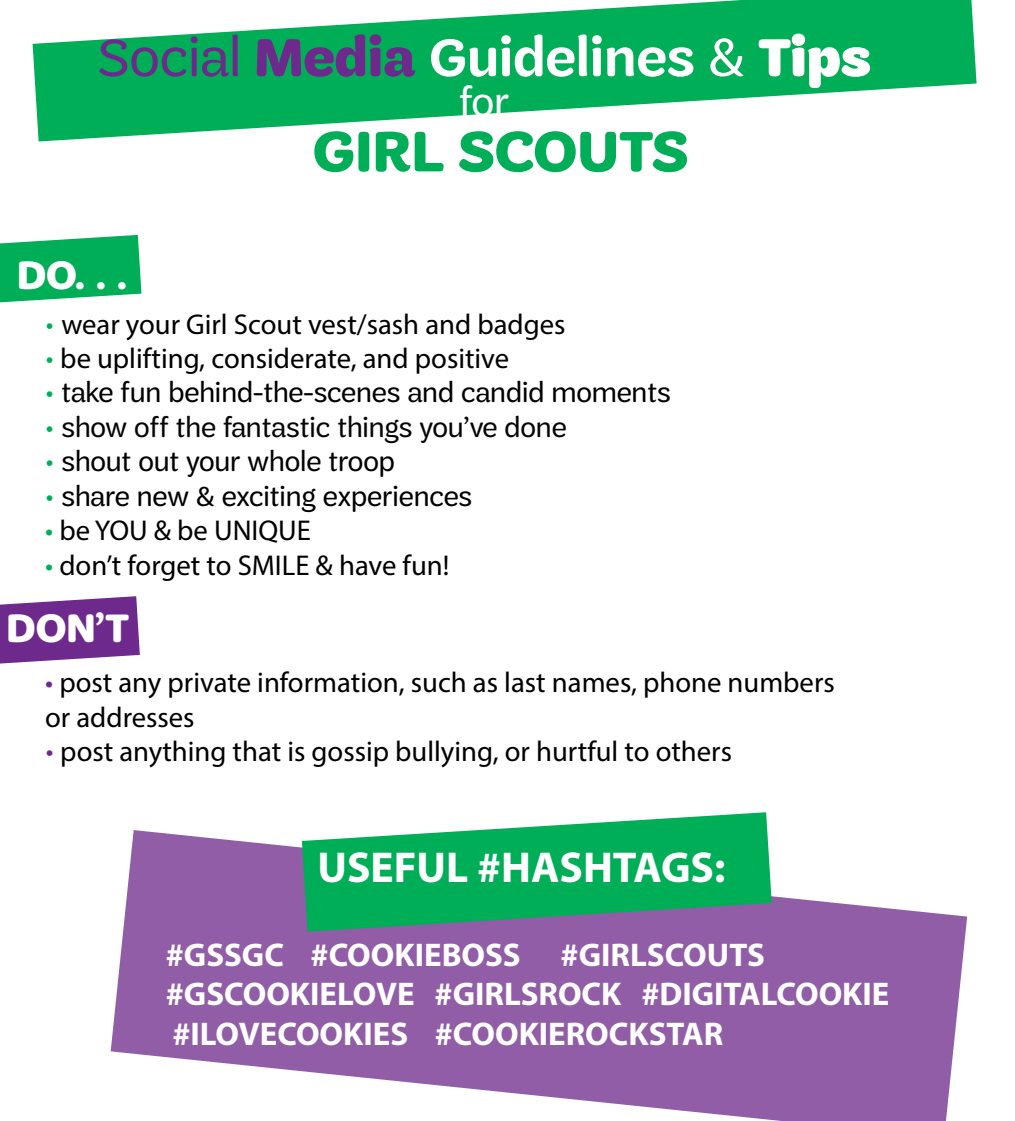
<style>
.page{position:relative;width:1015px;height:1121px;background:#fff}
.page>*{position:absolute;margin:0;border:0;box-sizing:border-box;transform-origin:0 0}
.t1{font:700 60.2px "Trefoil Sans";color:#00ae58}
.t2{font:600 56px "Trefoil Sans";color:#fff}
.t3{font:700 43.4px "Myriad Pro";color:#fff}
.t4{font:700 42px "Trefoil Sans";color:#fff}
.t5{font:42px "Trefoil Sans";color:#fff}
.t6{font:700 32.9px/39.5px "Myriad Pro";color:#fff}
.t7{font:28.7px/34.4px "Myriad Pro";color:#000}
.t8{font:28.7px "Trefoil Sans";color:#000}
.t9{font:28.7px "Trefoil Sans";color:#050505}
.s1{font-weight:400;color:#6e298c}
.s2{font-weight:700;color:#6e298c}
.s3{font-weight:400}
.s4{font-weight:900}
.s5{font-family:"Trefoil Sans";color:#00ae58}
.s6{color:#00ae58}
.s7{color:#6e298c}
.s8{font-family:"Trefoil Sans";color:#6e298c}
</style>
<div class="page">
<svg style="left:33px;top:0;width:943px;height:141px;fill:#00ae58"></svg>
<svg style="left:0;top:235px;width:141px;height:67px;background:#20b86d"></svg>
<svg style="left:0;top:596px;width:140px;height:68px;background:#82479c"></svg>
<svg style="left:111px;top:830px;width:855px;height:291px;fill:#915da7"></svg>
<svg style="left:302px;top:812px;width:469px;height:120px;background:#31ad76"></svg>
<h2 class="t2" style="left:97px;top:27px;width:774px"><span class="s1">Social</span> <span class="s2">Media</span> Guidelines <span class="s3">&amp;</span> <span class="s4">Tips</span></h2>
<h3 class="t5" style="left:459px;top:79px;width:52px">for</h3>
<h1 class="t1" style="left:313px;top:118px;width:377px">GIRL SCOUTS</h1>
<h3 class="t4" style="left:17px;top:251px;width:112px">DO. . .</h3>
<p class="t7" style="left:45px;top:306px;width:522px"><span class="s5">•</span> wear your Girl Scout vest/sash and badges</p>
<p class="t7" style="left:45px;top:341px;width:465px"><span class="s5">•</span> be uplifting, considerate, and positive</p>
<p class="t8" style="left:45px;top:377px;width:627px"><span class="s6">•</span> take fun behind-the-scenes and candid moments</p>
<p class="t9" style="left:45px;top:412px;width:523px"><span class="s6">•</span> show off the fantastic things you’ve done</p>
<p class="t8" style="left:45px;top:446px;width:351px"><span class="s6">•</span> shout out your whole troop</p>
<p class="t8" style="left:45px;top:481px;width:428px"><span class="s6">•</span> share new &amp; exciting experiences</p>
<p class="t7" style="left:45px;top:513px;width:267px"><span class="s6">•</span> be YOU &amp; be UNIQUE</p>
<p class="t7" style="left:45px;top:547px;width:405px"><span class="s6">•</span> don’t forget to SMILE &amp; have fun!</p>
<h3 class="t4" style="left:6px;top:604px;width:124px">DON’T</h3>
<p class="t7" style="left:45px;top:665px;width:791px"><span class="s7">•</span> post any private information, such as last names, phone numbers or addresses</p>
<p class="t7" style="left:45px;top:734px;width:688px"><span class="s8">•</span> post anything that is gossip bullying, or hurtful to others</p>
<h3 class="t3" style="left:317px;top:839px;width:409px">USEFUL #HASHTAGS:</h3>
<p class="t6" style="left:166px;top:934px;width:725px">#GSSGC #COOKIEBOSS #GIRLSCOUTS #GSCOOKIELOVE #GIRLSROCK #DIGITALCOOKIE #ILOVECOOKIES #COOKIEROCKSTAR</p>
</div>
